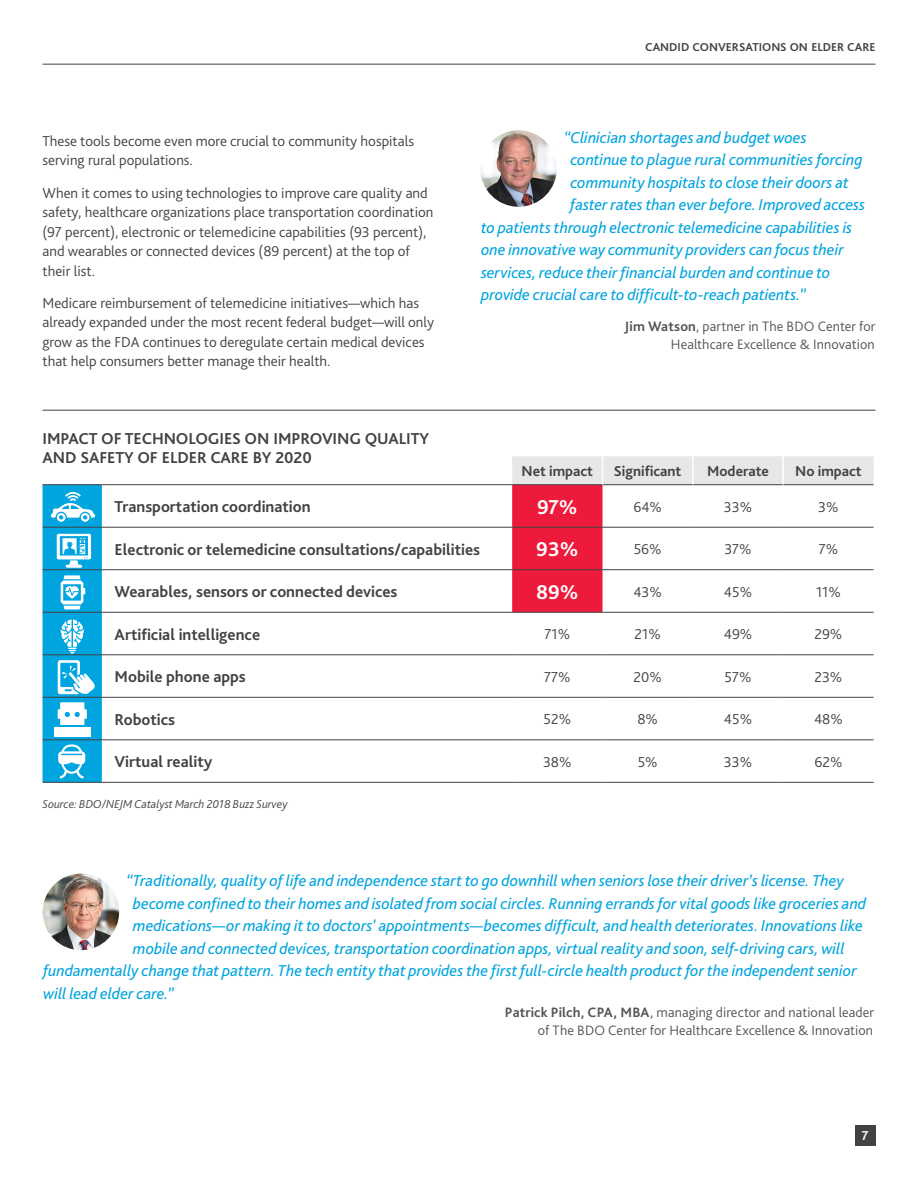
<style>
.page{position:relative;width:918px;height:1188px;background:#fff}
.page>*{position:absolute;margin:0;border:0;box-sizing:border-box;transform-origin:0 0}
.t1{font:700 21px "Bliss Pro";color:#fff}
.t2{font:italic 16.5px "Bliss Pro";color:#00a4df}
.t3{font:700 16.5px/19.5px "Bliss Pro";color:#424241}
.t4{font:300 15px/19.5px "Bliss Pro";color:#424241}
.t5{font:700 15px "Bliss Pro";color:#424241}
.t6{font:300 14.25px/18px "Bliss Pro";letter-spacing:.005em;color:#565453;text-align:right}
.t7{font:700 13.5px "Bliss Pro";color:#fff}
.t8{font:italic 300 12px "Bliss Pro";color:#424241}
.t9{font:700 12px "Bliss Pro";color:#424241}
.s1{font-weight:700}
</style>
<div class="page">
<hr style="left:43px;top:782px;width:59px;height:1px;background:#424241">
<hr style="left:102px;top:782px;width:410px;height:1px;background:#424241">
<hr style="left:512px;top:782px;width:91px;height:1px;background:#424241">
<hr style="left:603px;top:782px;width:90px;height:1px;background:#424241">
<hr style="left:693px;top:782px;width:90px;height:1px;background:#424241">
<hr style="left:783px;top:782px;width:91px;height:1px;background:#424241">
<svg style="left:43px;top:456px;width:831px;height:326px"></svg>
<img style="left:480px;top:130px;width:77px;height:77px;border-radius:38px">
<hr style="left:43px;top:410px;width:832px;height:1px;background:#424241">
<img style="left:43px;top:874px;width:76px;height:76px;border-radius:38px">
<div style="left:855px;top:1125px;width:20px;height:20px;background:#424241"></div>
<hr style="left:43px;top:64px;width:832px;height:1px;background:#424241">
<p class="t4" style="left:43px;top:131px;width:373px">These tools become even more crucial to community hospitals serving rural populations.</p>
<p class="t4" style="left:43px;top:182px;width:392px">When it comes to using technologies to improve care quality and safety, healthcare organizations place transportation coordination (97 percent), electronic or telemedicine capabilities (93 percent), and wearables or connected devices (89 percent) at the top of their list.</p>
<p class="t4" style="left:43px;top:293px;width:393px">Medicare reimbursement of telemedicine initiatives—which has already expanded under the most recent federal budget—will only grow as the FDA continues to deregulate certain medical devices that help consumers better manage their health.</p>
<p class="t3" style="left:43px;top:428px;width:388px">IMPACT OF TECHNOLOGIES ON IMPROVING QUALITY<br>AND SAFETY OF ELDER CARE BY 2020</p>
<p class="t9" style="left:645px;top:40px;width:232px">CANDID CONVERSATIONS ON ELDER CARE</p>
<p class="t2" style="left:564px;top:127px;width:244px">“Clinician shortages and budget woes</p>
<p class="t2" style="left:570px;top:150px;width:294px">continue to plague rural communities forcing</p>
<p class="t2" style="left:570px;top:172px;width:280px">community hospitals to close their doors at</p>
<p class="t2" style="left:570px;top:195px;width:296px">faster rates than ever before. Improved access</p>
<p class="t2" style="left:481px;top:217px;width:373px">to patients through electronic telemedicine capabilities is</p>
<p class="t2" style="left:481px;top:240px;width:364px">one innovative way community providers can focus their</p>
<p class="t2" style="left:481px;top:262px;width:351px">services, reduce their financial burden and continue to</p>
<p class="t2" style="left:481px;top:285px;width:326px">provide crucial care to difficult-to-reach patients.”</p>
<p class="t6" style="left:625px;top:317px;width:252px"><span class="s1">Jim Watson</span>, partner in The BDO Center for<br>Healthcare Excellence &amp; Innovation</p>
<p class="t5" style="left:522px;top:462px;width:73px">Net impact</p>
<p class="t5" style="left:614px;top:462px;width:69px">Significant</p>
<p class="t5" style="left:707px;top:462px;width:63px">Moderate</p>
<p class="t5" style="left:795px;top:462px;width:68px">No impact</p>
<p class="t3" style="left:115px;top:497px;width:198px">Transportation coordination</p>
<p class="t1" style="left:537px;top:494px;width:42px">97%</p>
<p class="t4" style="left:633px;top:497px;width:30px">64%</p>
<p class="t4" style="left:724px;top:497px;width:30px">33%</p>
<p class="t4" style="left:818px;top:497px;width:22px">3%</p>
<p class="t3" style="left:115px;top:539px;width:367px">Electronic or telemedicine consultations/capabilities</p>
<p class="t1" style="left:536px;top:536px;width:44px">93%</p>
<p class="t4" style="left:634px;top:539px;width:30px">56%</p>
<p class="t4" style="left:725px;top:539px;width:29px">37%</p>
<p class="t4" style="left:819px;top:539px;width:21px">7%</p>
<p class="t3" style="left:115px;top:582px;width:284px">Wearables, sensors or connected devices</p>
<p class="t1" style="left:536px;top:579px;width:44px">89%</p>
<p class="t4" style="left:633px;top:582px;width:30px">43%</p>
<p class="t4" style="left:724px;top:582px;width:30px">45%</p>
<p class="t4" style="left:816px;top:582px;width:26px">11%</p>
<p class="t3" style="left:115px;top:624px;width:147px">Artificial intelligence</p>
<p class="t4" style="left:545px;top:624px;width:27px">71%</p>
<p class="t4" style="left:635px;top:624px;width:28px">21%</p>
<p class="t4" style="left:724px;top:624px;width:30px">49%</p>
<p class="t4" style="left:814px;top:624px;width:29px">29%</p>
<p class="t3" style="left:115px;top:667px;width:133px">Mobile phone apps</p>
<p class="t4" style="left:544px;top:667px;width:28px">77%</p>
<p class="t4" style="left:634px;top:667px;width:30px">20%</p>
<p class="t4" style="left:725px;top:667px;width:29px">57%</p>
<p class="t4" style="left:815px;top:667px;width:29px">23%</p>
<p class="t3" style="left:115px;top:709px;width:62px">Robotics</p>
<p class="t4" style="left:544px;top:709px;width:29px">52%</p>
<p class="t4" style="left:637px;top:709px;width:22px">8%</p>
<p class="t4" style="left:724px;top:709px;width:30px">45%</p>
<p class="t4" style="left:814px;top:709px;width:30px">48%</p>
<p class="t3" style="left:115px;top:752px;width:99px">Virtual reality</p>
<p class="t4" style="left:543px;top:752px;width:30px">38%</p>
<p class="t4" style="left:638px;top:752px;width:21px">5%</p>
<p class="t4" style="left:724px;top:752px;width:30px">33%</p>
<p class="t4" style="left:814px;top:752px;width:29px">62%</p>
<p class="t8" style="left:43px;top:796px;width:247px">Source: BDO/NEJM Catalyst March 2018 Buzz Survey</p>
<p class="t2" style="left:126px;top:870px;width:719px">“Traditionally, quality of life and independence start to go downhill when seniors lose their driver’s license. They</p>
<p class="t2" style="left:133px;top:893px;width:735px">become confined to their homes and isolated from social circles. Running errands for vital goods like groceries and</p>
<p class="t2" style="left:133px;top:915px;width:731px">medications—or making it to doctors’ appointments—becomes difficult, and health deteriorates. Innovations like</p>
<p class="t2" style="left:133px;top:938px;width:713px">mobile and connected devices, transportation coordination apps, virtual reality and soon, self-driving cars, will</p>
<p class="t2" style="left:43px;top:960px;width:815px">fundamentally change that pattern. The tech entity that provides the first full-circle health product for the independent senior</p>
<p class="t2" style="left:43px;top:983px;width:132px">will lead elder care.”</p>
<p class="t6" style="left:505px;top:1003px;width:371px"><span class="s1">Patrick Pilch, CPA, MBA</span>, managing director and national leader of The BDO Center for Healthcare Excellence &amp; Innovation</p>
<p class="t7" style="left:862px;top:1128px;width:8px">7</p>
</div>
